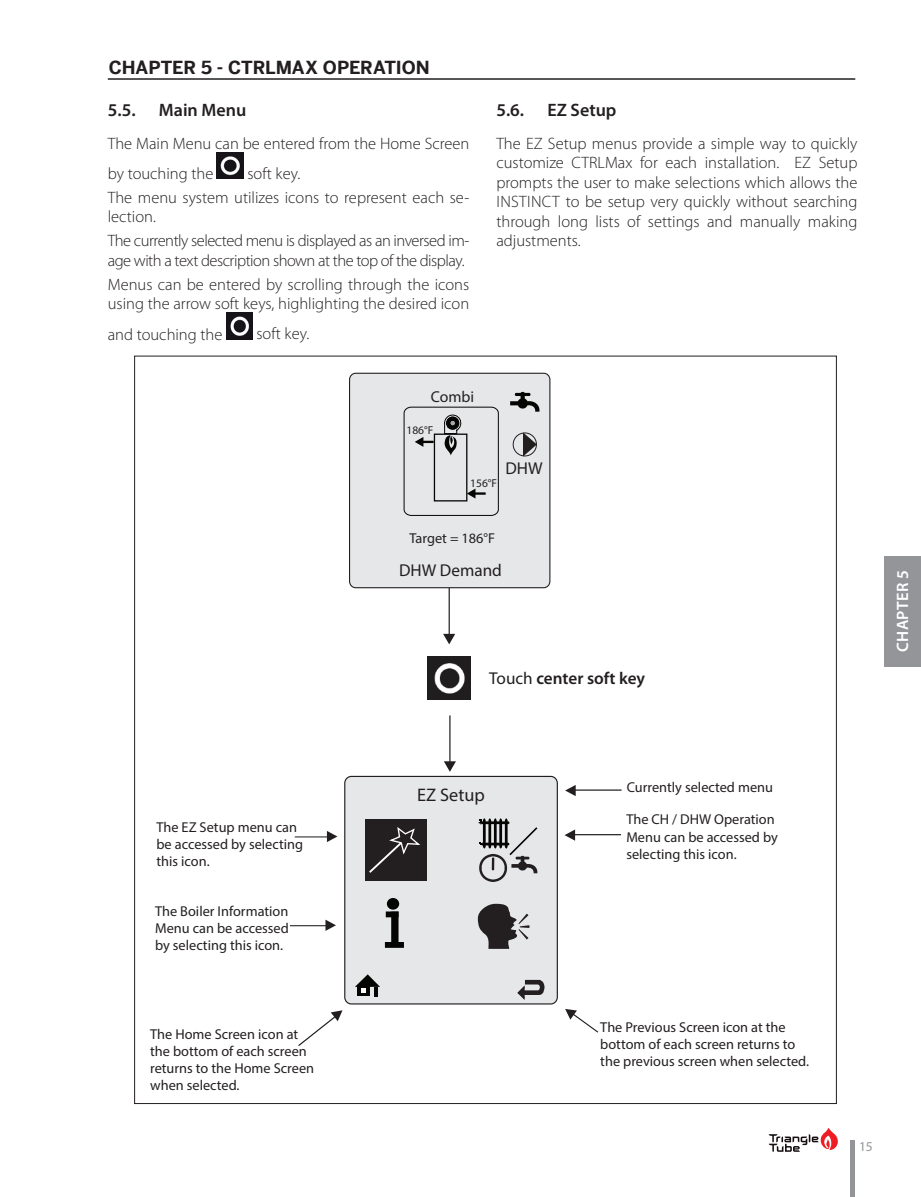
<style>
.page{position:relative;width:921px;height:1197px;background:#fff}
.page>*{position:absolute;margin:0;border:0;box-sizing:border-box;transform-origin:0 0}
.t1{font:18.15px "Myriad Pro";color:#231f20}
.t2{font:700 18px "Benton Sans";letter-spacing:-.005em;color:#231f20}
.t3{font:600 18px "Myriad Pro";color:#231f20}
.t4{font:600 17.1px "Myriad Pro";color:#231f20}
.t5{font:17.1px "Myriad Pro";color:#231f20}
.t6{font:300 16.5px/19.5px "Myriad Pro";color:#231f20}
.t7{font:300 16.5px/24px "Myriad Pro";letter-spacing:-.02em;color:#231f20}
.t8{font:300 16.5px/23.7px "Myriad Pro";letter-spacing:-.03em;color:#231f20}
.t9{font:600 16.5px "Myriad Pro";letter-spacing:.02em;color:#fff}
.t10{font:15.75px "Myriad Pro";color:#231f20}
.t11{font:14.25px/17.1px "Myriad Pro";color:#231f20}
.t12{font:13.5px "Myriad Pro";color:#939598}
.t13{font:11.4px "Myriad Pro";color:#231f20}
.s1{font-weight:400}
</style>
<div class="page">
<hr style="left:449px;top:715px;width:1px;height:48px;background:#231f20">
<svg style="left:444px;top:761px;width:12px;height:10px"></svg>
<hr style="left:295px;top:836px;width:33px;height:1px;background:#231f20">
<svg style="left:327px;top:831px;width:10px;height:11px"></svg>
<hr style="left:573px;top:833px;width:48px;height:2px;background:#231f20">
<svg style="left:564px;top:829px;width:11px;height:11px"></svg>
<hr style="left:573px;top:789px;width:48px;height:1px;background:#231f20">
<svg style="left:565px;top:785px;width:10px;height:11px"></svg>
<hr style="left:290px;top:925px;width:37px;height:1px;background:#231f20">
<svg style="left:325px;top:919px;width:11px;height:11px"></svg>
<svg style="left:298px;top:1010px;width:44px;height:36px"></svg>
<svg style="left:565px;top:1009px;width:34px;height:24px"></svg>
<hr style="left:448px;top:588px;width:1px;height:47px;background:#231f20">
<svg style="left:443px;top:633px;width:12px;height:11px"></svg>
<div style="left:349px;top:373px;width:200px;height:214px;background:#e6e7e9;border-radius:6px"></div>
<div style="left:349px;top:372px;width:201px;height:216px;border:1px solid #231f20;border-radius:6px"></div>
<svg style="left:403px;top:406px;width:96px;height:110px"></svg>
<div style="left:512px;top:432px;width:24px;height:24px;border:1px solid #211e1e;border-radius:50%"></div>
<svg style="left:522px;top:432px;width:15px;height:24px"></svg>
<svg style="left:510px;top:391px;width:30px;height:20px"></svg>
<div style="left:345px;top:776px;width:212px;height:227px;background:#e6e7e9;border-radius:7px"></div>
<div style="left:344px;top:775px;width:213px;height:229px;border:1px solid #231f20;border-radius:7px"></div>
<div style="left:365px;top:819px;width:61px;height:62px;background:#231f20"></div>
<svg style="left:369px;top:827px;width:51px;height:46px"></svg>
<svg style="left:478px;top:818px;width:60px;height:63px"></svg>
<div style="left:385px;top:911px;width:13px;height:6px;background:#050504"></div>
<div style="left:385px;top:941px;width:19px;height:6px;background:#050504"></div>
<div style="left:387px;top:897px;width:12px;height:12px;background:#050504;border-radius:50%"></div>
<div style="left:391px;top:911px;width:7px;height:33px;background:#050504"></div>
<svg style="left:355px;top:974px;width:25px;height:21px"></svg>
<svg style="left:517px;top:979px;width:27px;height:21px"></svg>
<svg style="left:477px;top:903px;width:52px;height:45px"></svg>
<img style="left:427px;top:656px;width:43px;height:43px">
<hr style="left:108px;top:78px;width:747px;height:2px;background:#231f20">
<svg style="left:768px;top:1128px;width:69px;height:23px"></svg>
<hr style="left:850px;top:1140px;width:4px;height:56px;background:#939598">
<div style="left:883px;top:555px;width:37px;height:111px;background:#939598"></div>
<img style="left:217px;top:152px;width:27px;height:27px">
<img style="left:226px;top:312px;width:27px;height:27px">
<p class="t2" style="left:109px;top:56px;width:322px">CHAPTER 5 - CTRLMAX OPERATION</p>
<p class="t3" style="left:108px;top:99px;width:29px">5.5.</p>
<p class="t3" style="left:159px;top:99px;width:89px">Main Menu</p>
<p class="t6" style="left:108px;top:128px;width:363px;line-height:30.2px">The Main Menu can be entered from the Home Screen by touching the</p>
<p class="t6" style="left:108px;top:161px;width:363px;line-height:23.7px;text-indent:139px">soft key.<br>The menu system utilizes icons to represent each se-</p>
<p class="t8" style="left:108px;top:205px;width:363px">lection.<br>The currently selected menu is displayed as an inversed im-</p>
<p class="t7" style="left:108px;top:248px;width:363px">age with a text description shown at the top of the display.<br>Menus can be entered by scrolling through the icons</p>
<p class="t6" style="left:108px;top:288px;width:363px;line-height:30.2px">using the arrow soft keys, highlighting the desired icon and touching the</p>
<p class="t6" style="left:256px;top:324px;width:54px">soft key.</p>
<p class="t10" style="left:430px;top:386px;width:45px">Combi</p>
<p class="t13" style="left:406px;top:423px;width:28px">186°F</p>
<p class="t3" style="left:496px;top:99px;width:29px">5.6.</p>
<p class="t3" style="left:547px;top:99px;width:71px">EZ Setup</p>
<p class="t6" style="left:496px;top:133px;width:362px;text-align:justify">The EZ Setup menus provide a simple way to quickly customize CTRLMax for each installation. EZ Setup prompts the user to make selections which allows the INSTINCT to be setup very quickly without searching through long lists of settings and manually making adjustments.</p>
<p class="t5" style="left:505px;top:458px;width:39px">DHW</p>
<p class="t13" style="left:470px;top:476px;width:28px">156°F</p>
<p class="t11" style="left:409px;top:529px;width:87px">Target = 186°F</p>
<p class="t5" style="left:399px;top:559px;width:104px">DHW Demand</p>
<p class="t4" style="left:489px;top:667px;width:157px"><span class="s1">Touch</span> center soft key</p>
<p class="t9" style="left:891px;top:651px;width:83px;rotate:-90deg">CHAPTER 5</p>
<p class="t1" style="left:417px;top:783px;width:69px">EZ Setup</p>
<p class="t11" style="left:626px;top:778px;width:148px">Currently selected menu</p>
<p class="t11" style="left:156px;top:818px;width:148px">The EZ Setup menu can be accessed by selecting this icon.</p>
<p class="t11" style="left:626px;top:810px;width:153px">The CH / DHW Operation<br>Menu can be accessed by selecting this icon.</p>
<p class="t11" style="left:155px;top:901px;width:135px;text-align:justify">The Boiler Information Menu can be accessed by selecting this icon.</p>
<p class="t11" style="left:150px;top:1025px;width:165px">The Home Screen icon at the bottom of each screen returns to the Home Screen when selected.</p>
<p class="t11" style="left:600px;top:1017px;width:210px">The Previous Screen icon at the bottom of each screen returns to the previous screen when selected.</p>
<p class="t12" style="left:858px;top:1138px;width:15px">15</p>
</div>
